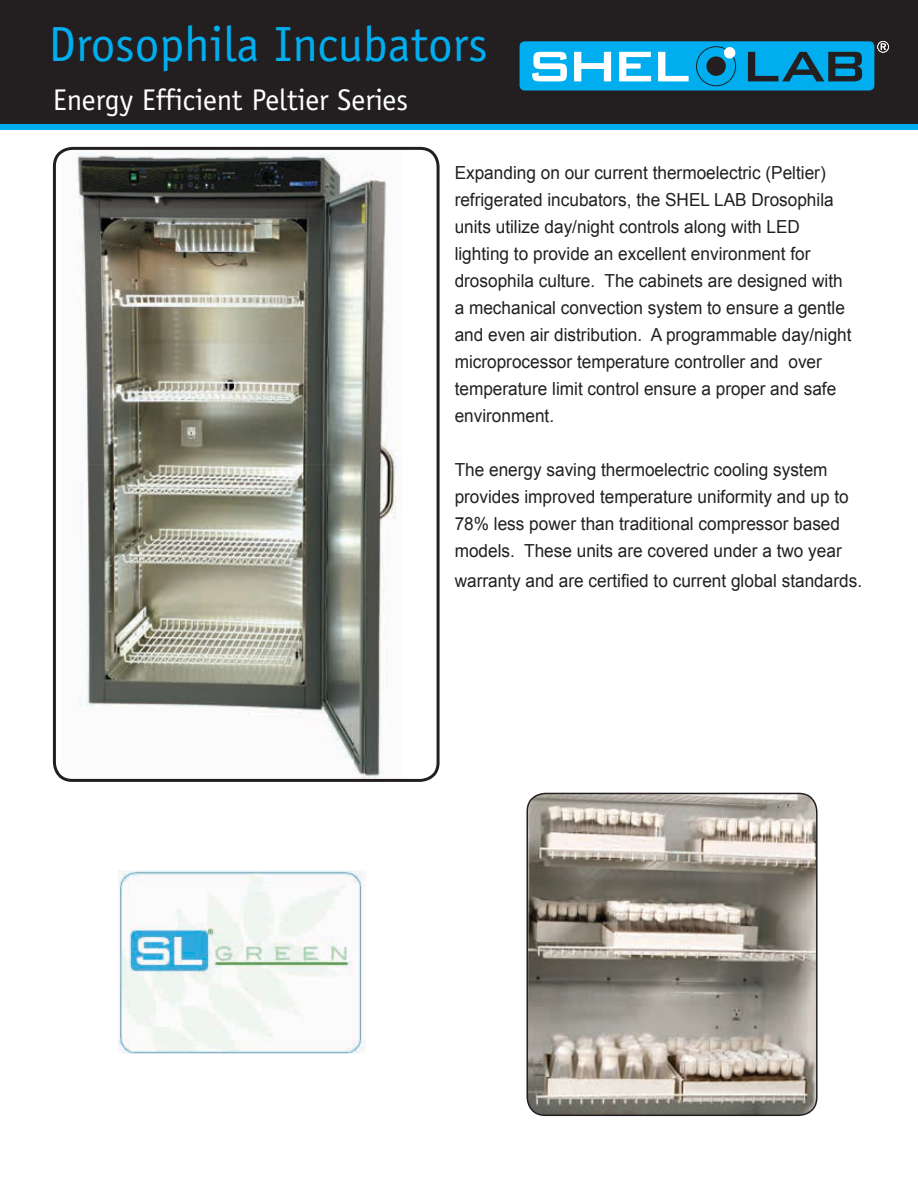
<style>
.page{position:relative;width:918px;height:1188px;background:#fff}
.page>*{position:absolute;margin:0;border:0;box-sizing:border-box;transform-origin:0 0}
.t1{font:49.5px "Officina Sans";color:#00aeef}
.t2{font:30px "Officina Sans";color:#fff}
.t3{font:18px/27px "Arial";color:#231f20;scale:.96 1}
</style>
<div class="page">
<div style="left:0;top:0;width:918px;height:127px;background:#231f20"></div>
<div style="left:0;top:124px;width:918px;height:6px;background:#00aeef"></div>
<svg style="left:53px;top:147px;width:387px;height:635px"></svg>
<div style="left:520px;top:41px;width:354px;height:49px;background:#00aeef;border-radius:5px"></div>
<svg style="left:748px;top:52px;width:114px;height:29px"></svg>
<svg style="left:532px;top:52px;width:157px;height:29px"></svg>
<div style="left:696px;top:46px;width:40px;height:40px;border:1px solid #231f20;border-radius:50%"></div>
<div style="left:706px;top:56px;width:20px;height:20px;background:#231f20;border-radius:50%"></div>
<div style="left:724px;top:47px;width:11px;height:12px;background:#fff;border-radius:50%"></div>
<svg style="left:877px;top:41px;width:12px;height:12px"></svg>
<svg style="left:526px;top:793px;width:292px;height:323px;background:#a19a91"></svg>
<img style="left:119px;top:870px;width:247px;height:183px">
<h1 class="t1" style="left:48px;top:15px;width:441px">Drosophila Incubators</h1>
<h2 class="t2" style="left:53px;top:83px;width:357px">Energy Efficient Peltier Series</h2>
<p class="t3" style="left:455px;top:160px;width:415px">Expanding on our current thermoelectric (Peltier) refrigerated incubators, the SHEL LAB Drosophila units utilize day/night controls along with LED lighting to provide an excellent environment for drosophila culture. The cabinets are designed with a mechanical convection system to ensure a gentle and even air distribution. A programmable day/night microprocessor temperature controller and over temperature limit control ensure a proper and safe environment.</p>
<p class="t3" style="left:455px;top:457px;width:412px">The energy saving thermoelectric cooling system provides improved temperature uniformity and up to 78% less power than traditional compressor based models. These units are covered under a two year</p>
<p class="t3" style="left:455px;top:568px;width:426px">warranty and are certified to current global standards.</p>
</div>
